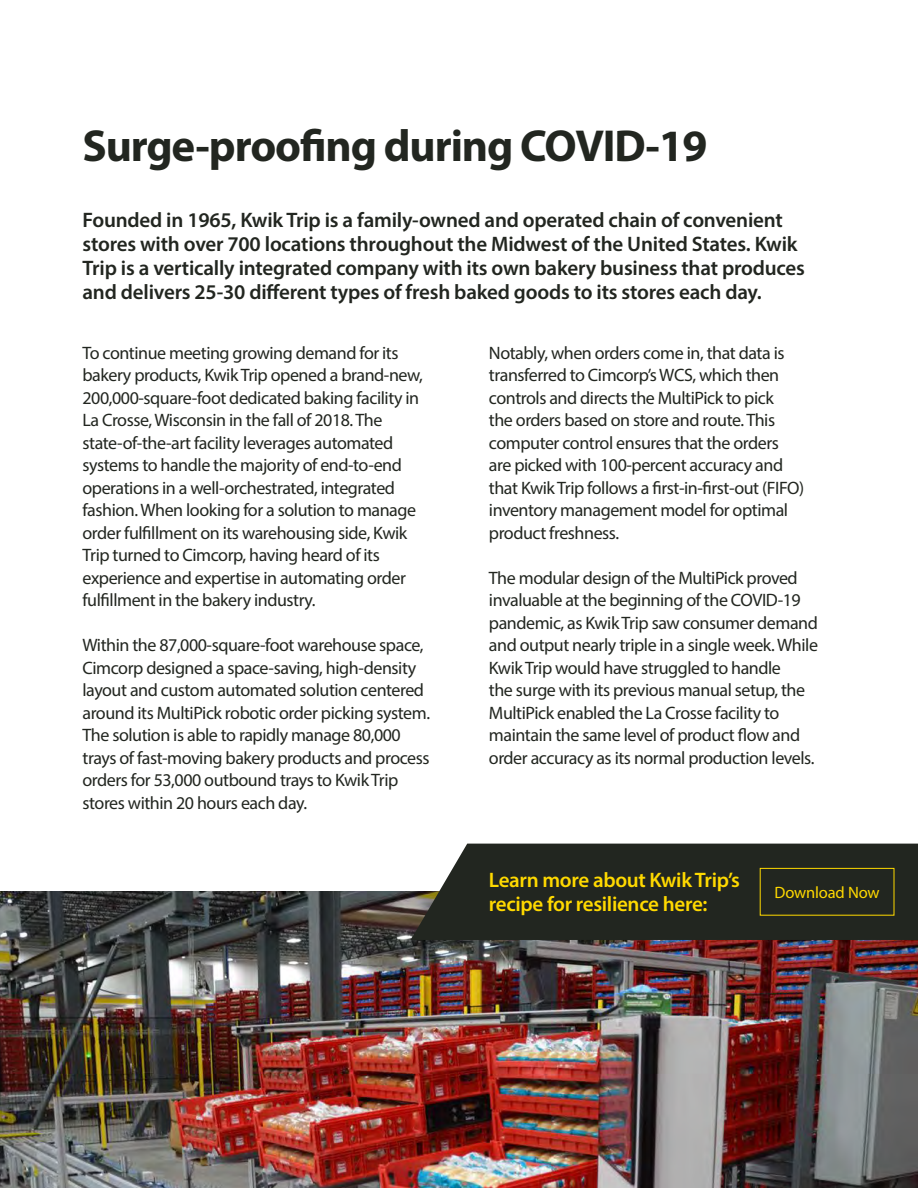
<style>
.page{position:relative;width:918px;height:1188px;background:#fff}
.page>*{position:absolute;margin:0;border:0;box-sizing:border-box;transform-origin:0 0}
.t1{font:700 45px "Myriad Pro";letter-spacing:-.025em;color:#222620}
.t2{font:600 21px/24px "Myriad Pro";letter-spacing:-.01em;color:#222620}
.t3{font:600 21px/24px "Myriad Pro";letter-spacing:-.015em;color:#ffd900}
.t4{font:18px/22.5px "Myriad Pro";letter-spacing:-.025em;color:#222620}
.t5{font:16.5px "Myriad Pro";letter-spacing:-.01em;color:#ffd900}
</style>
<div class="page">
<img style="left:0;top:891px;width:918px;height:297px">
<div style="left:411px;top:844px;width:507px;height:96px;background:#222620"></div>
<div style="left:760px;top:868px;width:134px;height:47px;background:#222620"></div>
<div style="left:760px;top:868px;width:134px;height:48px;border:1px solid #ffd900"></div>
<h1 class="t1" style="left:82px;top:116px;width:627px">Surge-proofing during COVID-19</h1>
<p class="t2" style="left:82px;top:207px;width:724px">Founded in 1965, Kwik Trip is a family-owned and operated chain of convenient stores with over 700 locations throughout the Midwest of the United States. Kwik Trip is a vertically integrated company with its own bakery business that produces and delivers 25-30 different types of fresh baked goods to its stores each day.</p>
<p class="t4" style="left:82px;top:341px;width:342px">To continue meeting growing demand for its bakery products, Kwik Trip opened a brand-new, 200,000-square-foot dedicated baking facility in La Crosse, Wisconsin in the fall of 2018. The state-of-the-art facility leverages automated systems to handle the majority of end-to-end operations in a well-orchestrated, integrated fashion. When looking for a solution to manage order fulfillment on its warehousing side, Kwik Trip turned to Cimcorp, having heard of its experience and expertise in automating order fulfillment in the bakery industry.</p>
<p class="t4" style="left:82px;top:634px;width:349px">Within the 87,000-square-foot warehouse space, Cimcorp designed a space-saving, high-density layout and custom automated solution centered around its MultiPick robotic order picking system.<br>The solution is able to rapidly manage 80,000 trays of fast-moving bakery products and process orders for 53,000 outbound trays to Kwik Trip stores within 20 hours each day.</p>
<p class="t4" style="left:489px;top:341px;width:317px">Notably, when orders come in, that data is transferred to Cimcorp’s WCS, which then controls and directs the MultiPick to pick<br>the orders based on store and route. This computer control ensures that the orders are picked with 100-percent accuracy and that Kwik Trip follows a first-in-first-out (FIFO) inventory management model for optimal product freshness.</p>
<p class="t4" style="left:489px;top:566px;width:331px">The modular design of the MultiPick proved invaluable at the beginning of the COVID-19 pandemic, as Kwik Trip saw consumer demand and output nearly triple in a single week. While Kwik Trip would have struggled to handle<br>the surge with its previous manual setup, the MultiPick enabled the La Crosse facility to maintain the same level of product flow and order accuracy as its normal production levels.</p>
<p class="t3" style="left:489px;top:867px;width:252px">Learn more about Kwik Trip’s recipe for resilience here:</p>
<p class="t5" style="left:775px;top:882px;width:107px">Download Now</p>
</div>
